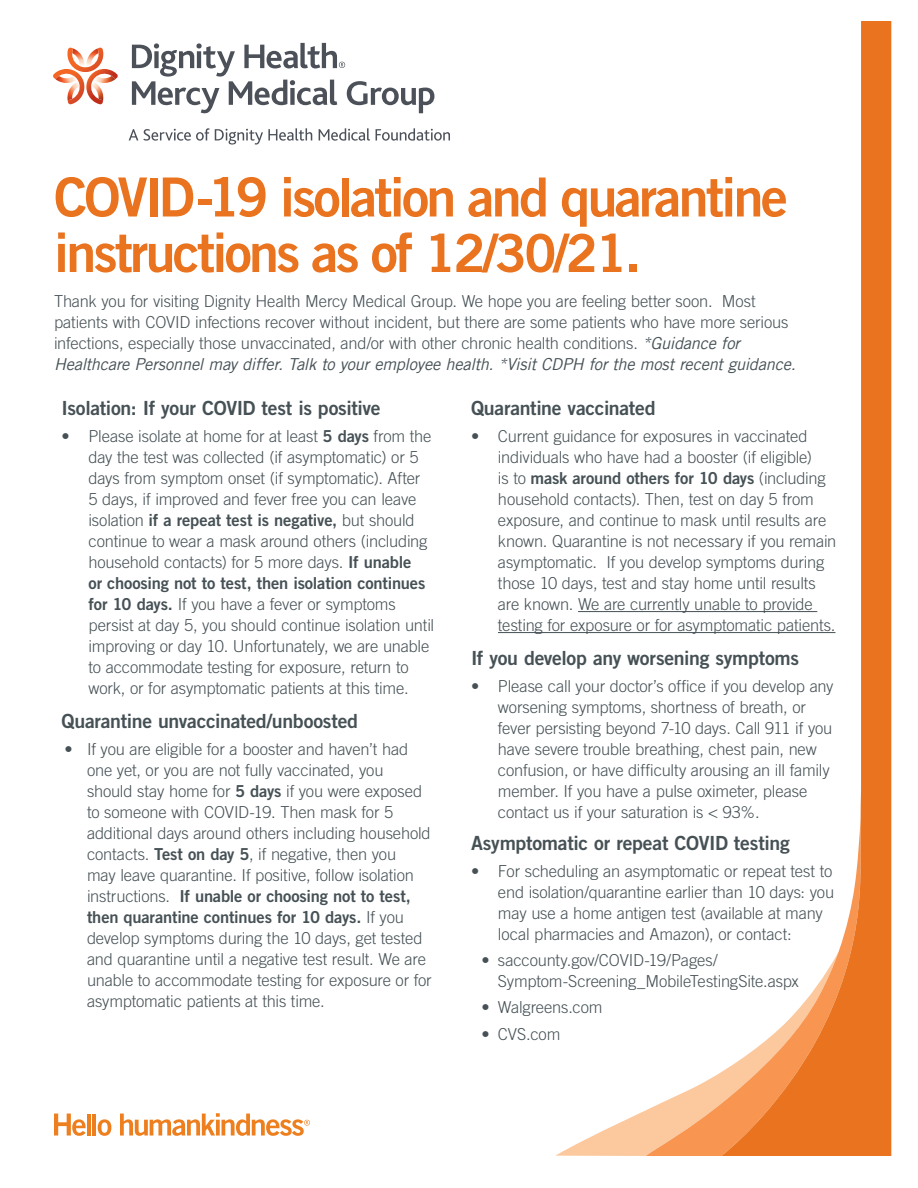
<style>
.page{position:relative;width:918px;height:1188px;background:#fff}
.page>*{position:absolute;margin:0;border:0;box-sizing:border-box;transform-origin:0 0}
.t1{font:54px/55.5px "Trade Gothic LT Pro Bd 2";letter-spacing:-.05em;color:#e9731e}
.t2{font:19.5px "Trade Gothic LT Pro Bd 2";letter-spacing:-.015em;color:#465155}
.t3{font:300 16.5px/21px "Trade Gothic LT Std";letter-spacing:-.01em;color:#465155}
.t4{font:16.5px/21px "Trade Gothic LT Std Bd 2";letter-spacing:-.01em;color:#465155}
.t5{font:italic 16.5px "Trade Gothic LT";letter-spacing:-.02em;color:#465155}
.s1{font-size:52.5px}
.s2{font-family:"Trade Gothic LT";font-weight:400;font-style:italic}
.s3{font-family:"Trade Gothic LT Std";font-weight:300}
.s4{font-family:"Trade Gothic LT Std Bd 2";font-weight:400}
</style>
<div class="page">
<svg style="left:555px;top:1110px;width:91px;height:46px"></svg>
<svg style="left:646px;top:1072px;width:75px;height:84px;fill:#fcc99e"></svg>
<svg style="left:721px;top:21px;width:170px;height:1135px"></svg>
<svg style="left:120px;top:1113px;width:190px;height:23px"></svg>
<svg style="left:54px;top:1114px;width:32px;height:22px"></svg>
<hr style="left:87px;top:1114px;width:4px;height:22px;background:#ee7f1f">
<hr style="left:93px;top:1114px;width:3px;height:22px;background:#ee7f1f">
<svg style="left:98px;top:1119px;width:13px;height:17px"></svg>
<svg style="left:132px;top:43px;width:302px;height:70px"></svg>
<svg style="left:53px;top:47px;width:65px;height:58px"></svg>
<svg style="left:129px;top:128px;width:183px;height:17px"></svg>
<svg style="left:319px;top:128px;width:51px;height:13px"></svg>
<svg style="left:376px;top:128px;width:74px;height:13px"></svg>
<hr style="left:578px;top:611px;width:239px;height:1px;background:#465155">
<hr style="left:498px;top:632px;width:337px;height:1px;background:#465155">
<h1 class="t1" style="left:54px;top:169px;width:735px">COVID-19 isolation and quarantine instructions as of <span class="s1">12/30/21.</span></h1>
<p class="t3" style="left:54px;top:291px;width:736px">Thank you for visiting Dignity Health Mercy Medical Group. We hope you are feeling better soon. Most patients with COVID infections recover without incident, but there are some patients who have more serious infections, especially those unvaccinated, and/or with other chronic health conditions. <span class="s2">*Guidance for</span></p>
<p class="t5" style="left:54px;top:355px;width:743px">Healthcare Personnel may differ. Talk to your employee health. *Visit CDPH for the most recent guidance.</p>
<p class="t2" style="left:471px;top:396px;width:186px">Quarantine vaccinated</p>
<p class="t3" style="left:471px;top:425px;width:343px;text-align:right">• Current guidance for exposures in vaccinated individuals who have had a booster (if eligible)</p>
<p class="t4" style="left:498px;top:467px;width:329px"><span class="s3">is to</span> mask around others for 10 days <span class="s3">(including</span></p>
<p class="t3" style="left:498px;top:488px;width:340px">household contacts). Then, test on day 5 from exposure, and continue to mask until results are known. Quarantine is not necessary if you remain asymptomatic. If you develop symptoms during those 10 days, test and stay home until results are known. We are currently unable to provide testing for exposure or for asymptomatic patients.</p>
<p class="t2" style="left:471px;top:646px;width:330px">If you develop any worsening symptoms</p>
<p class="t3" style="left:498px;top:675px;width:337px;text-indent:-27px">• Please call your doctor’s office if you develop any worsening symptoms, shortness of breath, or fever persisting beyond 7-10 days. Call 911 if you have severe trouble breathing, chest pain, new confusion, or have difficulty arousing an ill family member. If you have a pulse oximeter, please contact us if your saturation is &lt; 93%.</p>
<p class="t2" style="left:471px;top:831px;width:320px">Asymptomatic or repeat COVID testing</p>
<p class="t3" style="left:498px;top:860px;width:338px;text-indent:-27px">• For scheduling an asymptomatic or repeat test to end isolation/quarantine earlier than 10 days: you may use a home antigen test (available at many local pharmacies and Amazon), or contact:</p>
<p class="t3" style="left:498px;top:949px;width:302px;text-indent:-16px">• saccounty.gov/COVID-19/Pages/<br>Symptom-Screening_MobileTestingSite.aspx</p>
<p class="t3" style="left:481px;top:997px;width:123px">• Walgreens.com</p>
<p class="t3" style="left:481px;top:1023px;width:80px">• CVS.com</p>
<p class="t2" style="left:62px;top:396px;width:321px">Isolation: If your COVID test is positive</p>
<p class="t3" style="left:88px;top:425px;width:345px;text-indent:-27px">• Please isolate at home for at least <span class="s4">5 days</span> from the day the test was collected (if asymptomatic) or 5 days from symptom onset (if symptomatic). After 5 days, if improved and fever free you can leave</p>
<p class="t4" style="left:88px;top:509px;width:328px"><span class="s3">isolation</span> if a repeat test is negative, <span class="s3">but should</span></p>
<p class="t3" style="left:88px;top:530px;width:341px">continue to wear a mask around others (including household contacts) for 5 more days. <span class="s4">If unable</span></p>
<p class="t4" style="left:88px;top:572px;width:339px">or choosing not to test, then isolation continues</p>
<p class="t3" style="left:88px;top:593px;width:347px"><span class="s4">for 10 days.</span> If you have a fever or symptoms persist at day 5, you should continue isolation until improving or day 10. Unfortunately, we are unable to accommodate testing for exposure, return to work, or for asymptomatic patients at this time.</p>
<p class="t2" style="left:62px;top:709px;width:298px">Quarantine unvaccinated/unboosted</p>
<p class="t3" style="left:87px;top:738px;width:345px;text-indent:-23px">• If you are eligible for a booster and haven’t had one yet, or you are not fully vaccinated, you should stay home for <span class="s4">5 days</span> if you were exposed to someone with COVID-19. Then mask for 5 additional days around others including household contacts. <span class="s4">Test on day 5</span>, if negative, then you<br>may leave quarantine. If positive, follow isolation</p>
<p class="t4" style="left:87px;top:885px;width:325px"><span class="s3">instructions.</span> If unable or choosing not to test, then quarantine continues for 10 days. <span class="s3">If you</span></p>
<p class="t3" style="left:87px;top:927px;width:346px">develop symptoms during the 10 days, get tested and quarantine until a negative test result. We are unable to accommodate testing for exposure or for asymptomatic patients at this time.</p>
</div>
